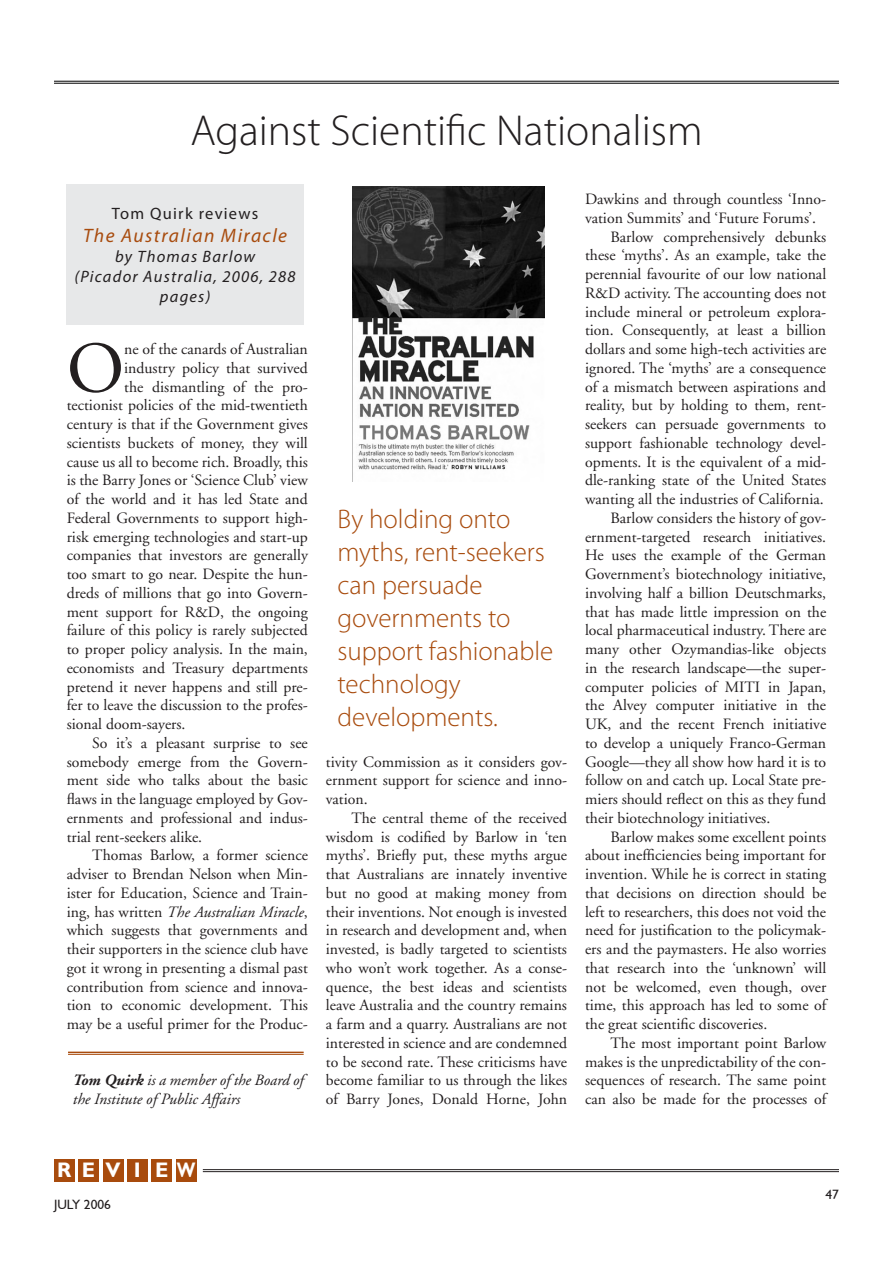
<style>
.page{position:relative;width:893px;height:1263px;background:#fff}
.page>*{position:absolute;margin:0;border:0;box-sizing:border-box;transform-origin:0 0}
.Default{font:72.3px "Adobe Garamond";color:#231f20}
.t1{font:300 43.5px "Myriad Pro";color:#231f20}
.First_Para{font:300 27px/33px "Myriad Pro";color:#a84b0d}
.t2{font:700 21px "Gill Sans";color:#fff}
.t3{font:italic 19.5px "Myriad Pro";letter-spacing:.075em;color:#a84b0d}
.t4{font:italic 16.5px/19.8px "Myriad Pro";letter-spacing:.075em;color:#231f20;text-align:center}
.t5{font:16.5px "Myriad Pro";letter-spacing:.075em;color:#231f20}
.Default-2{font:15.75px/18.8px "Adobe Garamond";color:#231f20;text-align:justify}
.Default-3{font:italic 15.75px/18.8px "Adobe Garamond";color:#231f20}
.t6{font:13.5px "Gill Sans";color:#231f20}
.s1{font-style:italic}
.s2{font-weight:700}
</style>
<div class="page">
<hr style="left:203px;top:1169px;width:636px;height:1px;background:#231f20">
<hr style="left:203px;top:1171px;width:636px;height:1px;background:#231f20">
<div style="left:54px;top:1159px;width:21px;height:23px;background:#a84b0d"></div>
<div style="left:78px;top:1159px;width:21px;height:23px;background:#a84b0d"></div>
<div style="left:103px;top:1159px;width:20px;height:23px;background:#a84b0d"></div>
<div style="left:127px;top:1159px;width:21px;height:23px;background:#a84b0d"></div>
<div style="left:152px;top:1159px;width:20px;height:23px;background:#a84b0d"></div>
<div style="left:176px;top:1159px;width:20px;height:23px;background:#a84b0d"></div>
<hr style="left:54px;top:83px;width:785px;height:1px;background:#000">
<hr style="left:54px;top:81px;width:785px;height:1px;background:#000">
<div style="left:67px;top:184px;width:237px;height:140px;background:#e7e8e9"></div>
<hr style="left:68px;top:1051px;width:236px;height:2px;background:#a84b0d">
<hr style="left:68px;top:1054px;width:236px;height:1px;background:#a84b0d">
<img style="left:352px;top:187px;width:192px;height:295px">
<p class="t1" style="left:190px;top:107px;width:514px">Against Scientific Nationalism</p>
<p class="t5" style="left:112px;top:204px;width:148px">Tom Quirk reviews</p>
<p class="t3" style="left:83px;top:225px;width:205px">The Australian Miracle</p>
<p class="t4" style="left:115px;top:247px;width:142px">by Thomas Barlow</p>
<p class="t4" style="left:75px;top:267px;width:223px">(Picador Australia, 2006, 288 pages)</p>
<p class="Default" style="left:67px;top:330px;width:59px">O</p>
<p class="Default-2" style="left:124px;top:340px;width:185px">ne of the canards of Australian</p>
<p class="Default-2" style="left:124px;top:359px;width:185px">industry policy that survived</p>
<p class="Default-2" style="left:124px;top:378px;width:185px">the dismantling of the pro-</p>
<p class="Default-2" style="left:67px;top:396px;width:243px">tectionist policies of the mid-twentieth</p>
<p class="Default-2" style="left:67px;top:415px;width:243px">century is that if the Government gives</p>
<p class="Default-2" style="left:67px;top:434px;width:243px">scientists buckets of money, they will</p>
<p class="Default-2" style="left:67px;top:453px;width:243px">cause us all to become rich. Broadly, this</p>
<p class="Default-2" style="left:67px;top:471px;width:243px">is the Barry Jones or ‘Science Club’ view</p>
<p class="Default-2" style="left:67px;top:490px;width:243px">of the world and it has led State and</p>
<p class="Default-2" style="left:67px;top:509px;width:243px">Federal Governments to support high-</p>
<p class="Default-2" style="left:67px;top:528px;width:243px">risk emerging technologies and start-up</p>
<p class="Default-2" style="left:67px;top:546px;width:243px">companies that investors are generally</p>
<p class="Default-2" style="left:67px;top:565px;width:243px">too smart to go near. Despite the hun-</p>
<p class="Default-2" style="left:67px;top:584px;width:243px">dreds of millions that go into Govern-</p>
<p class="Default-2" style="left:67px;top:603px;width:243px">ment support for R&amp;D, the ongoing</p>
<p class="Default-2" style="left:67px;top:621px;width:243px">failure of this policy is rarely subjected</p>
<p class="Default-2" style="left:67px;top:640px;width:243px">to proper policy analysis. In the main,</p>
<p class="Default-2" style="left:67px;top:659px;width:243px">economists and Treasury departments</p>
<p class="Default-2" style="left:67px;top:678px;width:243px">pretend it never happens and still pre-</p>
<p class="Default-2" style="left:67px;top:696px;width:243px">fer to leave the discussion to the profes-</p>
<p class="Default-2" style="left:67px;top:715px;width:120px">sional doom-sayers.</p>
<p class="Default-2" style="left:67px;top:734px;width:243px;text-indent:26px">So it’s a pleasant surprise to see somebody emerge from the Govern&shy;ment side who talks about the basic flaws in the language employed by Gov&shy;ernments and professional and indus&shy;trial rent-seekers alike.</p>
<p class="Default-2" style="left:67px;top:846px;width:243px;text-indent:26px">Thomas Barlow, a former science adviser to Brendan Nelson when Min&shy;ister for Education, Science and Train&shy;ing, has written <span class="s1">The Australian Miracle</span>, which suggests that governments and their supporters in the science club have got it wrong in presenting a dismal past contribution from science and innova&shy;tion to economic development. This may be a useful primer for the Produc-</p>
<p class="Default-3" style="left:73px;top:1071px;width:232px"><span class="s2">Tom Quirk</span> is a member of the Board of the Institute of Public Affairs</p>
<p class="First_Para" style="left:337px;top:503px;width:217px">By holding onto myths, rent-seekers can persuade governments to support fashionable technology developments.</p>
<p class="Default-2" style="left:326px;top:753px;width:243px">tivity Commission as it considers gov&shy;ernment support for science and inno&shy;vation.</p>
<p class="Default-2" style="left:326px;top:809px;width:243px;text-indent:26px">The central theme of the received wisdom is codified by Barlow in ‘ten myths’. Briefly put, these myths argue that Australians are innately inventive but no good at making money from their inventions. Not enough is invested in research and development and, when invested, is badly targeted to scientists who won’t work together. As a conse&shy;quence, the best ideas and scientists leave Australia and the country remains a farm and a quarry. Australians are not interested in science and are condemned to be second rate. These criticisms have become familiar to us through the likes of Barry Jones, Donald Horne, John</p>
<p class="Default-2" style="left:585px;top:190px;width:243px">Dawkins and through countless ‘Inno&shy;vation Summits’ and ‘Future Forums’.</p>
<p class="Default-2" style="left:585px;top:228px;width:243px;text-indent:26px">Barlow comprehensively debunks these ‘myths’. As an example, take the perennial favourite of our low national R&amp;D activity. The accounting does not include mineral or petroleum explora&shy;tion. Consequently, at least a billion dollars and some high-tech activities are ignored. The ‘myths’ are a consequence of a mismatch between aspirations and reality, but by holding to them, rent&shy;seekers can persuade governments to support fashionable technology devel&shy;opments. It is the equivalent of a mid&shy;dle-ranking state of the United States wanting all the industries of California.</p>
<p class="Default-2" style="left:585px;top:509px;width:243px;text-indent:26px">Barlow considers the history of gov&shy;ernment-targeted research initiatives.<br>He uses the example of the German Government’s biotechnology initiative, involving half a billion Deutschmarks, that has made little impression on the local pharmaceutical industry. There are many other Ozymandias-like objects in the research landscape—the super&shy;computer policies of MITI in Japan, the Alvey computer initiative in the UK, and the recent French initiative to develop a uniquely Franco-German Google—they all show how hard it is to follow on and catch up. Local State pre&shy;miers should reflect on this as they fund their biotechnology initiatives.</p>
<p class="Default-2" style="left:585px;top:828px;width:243px;text-indent:26px">Barlow makes some excellent points about inefficiencies being important for invention. While he is correct in stating that decisions on direction should be left to researchers, this does not void the need for justification to the policymak&shy;ers and the paymasters. He also worries that research into the ‘unknown’ will not be welcomed, even though, over time, this approach has led to some of the great scientific discoveries.</p>
<p class="Default-2" style="left:585px;top:1034px;width:243px;text-indent:26px">The most important point Barlow makes is the unpredictability of the con&shy;sequences of research. The same point can also be made for the processes of</p>
<h3 class="t2" style="left:57px;top:1158px;width:140px">REV I EW</h3>
<p class="t6" style="left:54px;top:1196px;width:58px">JULY 2006</p>
<p class="t6" style="left:825px;top:1186px;width:8px">47</p>
</div>
